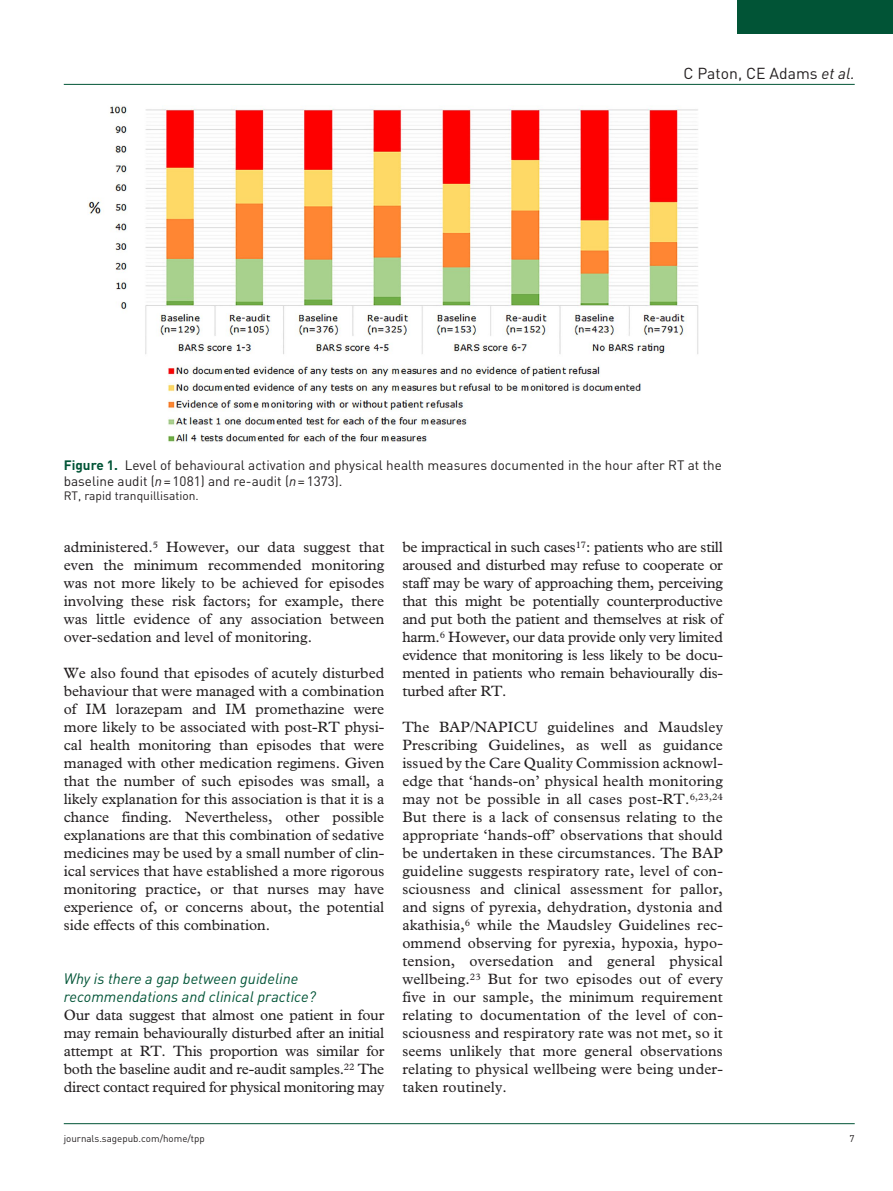
<style>
.page{position:relative;width:893px;height:1191px;background:#fff}
.page>*{position:absolute;margin:0;border:0;box-sizing:border-box;transform-origin:0 0}
.t1{font:15.75px "DIN";color:#231f20}
.t2{font:15px/18px "Plantin Std";color:#231f20;text-align:justify}
.t3{font:italic 15px/18px "DIN";color:#015436}
.t4{font:13.5px/15.8px "DIN";color:#231f20}
.t5{font:12px "DIN";color:#231f20}
.t6{font:9.75px "DIN";color:#231f20}
.s1{font-style:italic}
.s2{font-weight:700;color:#015436}
</style>
<div class="page">
<hr style="left:64px;top:84px;width:791px;height:1px;background:#015436">
<hr style="left:64px;top:1123px;width:791px;height:1px;background:#015436">
<div style="left:738px;top:0;width:155px;height:34px;background:#015436"></div>
<img style="left:88px;top:106px;width:611px;height:336px">
<p class="t1" style="left:683px;top:63px;width:173px">C Paton, CE Adams <span class="s1">et al.</span></p>
<p class="t4" style="left:64px;top:457px;width:660px"><span class="s2">Figure 1.</span> Level of behavioural activation and physical health measures documented in the hour after RT at the baseline audit (<span class="s1">n</span>=1081) and re-audit (<span class="s1">n</span>=1373).</p>
<p class="t5" style="left:64px;top:488px;width:137px">RT, rapid tranquillisation.</p>
<p class="t2" style="left:64px;top:538px;width:322px">administered.<sup>5</sup> However, our data suggest that even the minimum recommended monitoring was not more likely to be achieved for episodes involving these risk factors; for example, there was little evidence of any association between over-sedation and level of monitoring.</p>
<p class="t2" style="left:64px;top:664px;width:322px">We also found that episodes of acutely disturbed behaviour that were managed with a combination of IM lorazepam and IM promethazine were more likely to be associated with post-RT physi&shy;cal health monitoring than episodes that were managed with other medication regimens. Given that the number of such episodes was small, a likely explanation for this association is that it is a chance finding. Nevertheless, other possible explanations are that this combination of sedative medicines may be used by a small number of clin&shy;ical services that have established a more rigorous monitoring practice, or that nurses may have experience of, or concerns about, the potential side effects of this combination.</p>
<p class="t3" style="left:64px;top:969px;width:254px">Why is there a gap between guideline recommendations and clinical practice?</p>
<p class="t2" style="left:64px;top:1006px;width:322px">Our data suggest that almost one patient in four may remain behaviourally disturbed after an initial attempt at RT. This proportion was similar for both the baseline audit and re-audit samples.<sup>22</sup> The direct contact required for physical monitoring may</p>
<p class="t2" style="left:402px;top:538px;width:322px">be impractical in such cases<sup>17</sup>: patients who are still aroused and disturbed may refuse to cooperate or staff may be wary of approaching them, perceiving that this might be potentially counterproductive and put both the patient and themselves at risk of harm.<sup>6</sup> However, our data provide only very limited evidence that monitoring is less likely to be docu&shy;mented in patients who remain behaviourally dis&shy;turbed after RT.</p>
<p class="t2" style="left:402px;top:718px;width:322px">The BAP/NAPICU guidelines and Maudsley Prescribing Guidelines, as well as guidance issued by the Care Quality Commission acknowl&shy;edge that ‘hands-on’ physical health monitoring may not be possible in all cases post-RT.<sup>6,23,24<br></sup>But there is a lack of consensus relating to the appropriate ‘hands-off’ observations that should be undertaken in these circumstances. The BAP guideline suggests respiratory rate, level of con&shy;sciousness and clinical assessment for pallor, and signs of pyrexia, dehydration, dystonia and akathisia,<sup>6</sup> while the Maudsley Guidelines rec&shy;ommend observing for pyrexia, hypoxia, hypo&shy;tension, oversedation and general physical wellbeing.<sup>23</sup> But for two episodes out of every five in our sample, the minimum requirement relating to documentation of the level of con&shy;sciousness and respiratory rate was not met, so it seems unlikely that more general observations relating to physical wellbeing were being under&shy;taken routinely.</p>
<p class="t6" style="left:64px;top:1132px;width:143px">journals.sagepub.com/home/tpp</p>
<p class="t6" style="left:850px;top:1132px;width:7px">7</p>
</div>
